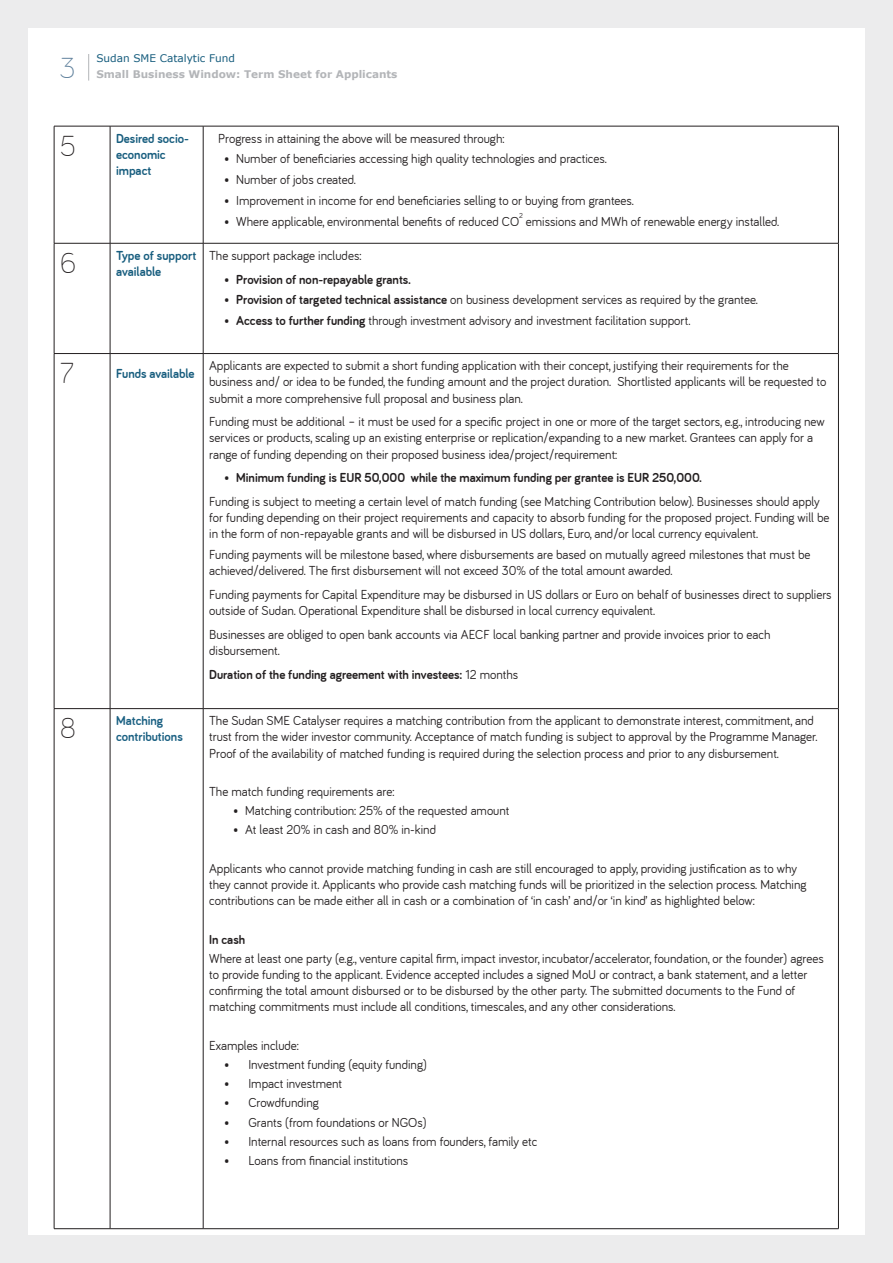
<style>
.page{position:relative;width:893px;height:1263px;background:#fff}
.page>*{position:absolute;margin:0;border:0;box-sizing:border-box;transform-origin:0 0}
.t1{font:300 30px "Bariol";color:#231f20;scale:.95 1}
.t2{font:300 30px "Bariol";color:#5c7e9a}
.t3{font:13.5px/16.2px "Bariol";color:#231f20;scale:.95 1}
.t4{font:700 13.5px "Bariol";color:#231f20;scale:.95 1}
.t5{font:700 13.5px/16.2px "Bariol";color:#175d7e;scale:.95 1}
.t6{font:700 13.5px/16.2px "Bariol";color:#1a6082;scale:.95 1}
.t7{font:700 10.5px "Verdana";color:#b3b5b8}
.t8{font:10.5px "Verdana";color:#175d7e}
.t9{font:7.5px "Bariol";color:#231f20;scale:.95 1}
.s1{font-weight:700}
.s2{font-weight:400}
</style>
<div class="page">
<div style="left:0;top:0;width:893px;height:28px;background:#ececed"></div>
<div style="left:0;top:1235px;width:893px;height:28px;background:#ececed"></div>
<div style="left:0;top:0;width:28px;height:1263px;background:#ececed"></div>
<div style="left:865px;top:0;width:28px;height:1263px;background:#ececed"></div>
<svg style="left:88px;top:54px;width:1px;height:27px"></svg>
<hr style="left:54px;top:126px;width:56px;height:1px;background:#231f20">
<hr style="left:110px;top:126px;width:93px;height:1px;background:#231f20">
<hr style="left:203px;top:126px;width:635px;height:1px;background:#231f20">
<hr style="left:203px;top:126px;width:1px;height:117px;background:#231f20">
<hr style="left:54px;top:243px;width:56px;height:1px;background:#231f20">
<hr style="left:110px;top:243px;width:93px;height:1px;background:#231f20">
<hr style="left:203px;top:243px;width:635px;height:1px;background:#231f20">
<hr style="left:203px;top:243px;width:1px;height:110px;background:#231f20">
<hr style="left:54px;top:353px;width:56px;height:1px;background:#231f20">
<hr style="left:110px;top:353px;width:93px;height:1px;background:#231f20">
<hr style="left:203px;top:353px;width:635px;height:1px;background:#231f20">
<hr style="left:203px;top:354px;width:1px;height:354px;background:#231f20">
<hr style="left:54px;top:708px;width:56px;height:1px;background:#231f20">
<hr style="left:110px;top:708px;width:93px;height:1px;background:#231f20">
<hr style="left:203px;top:708px;width:635px;height:1px;background:#231f20">
<hr style="left:203px;top:709px;width:1px;height:519px;background:#231f20">
<hr style="left:54px;top:1228px;width:56px;height:1px;background:#231f20">
<hr style="left:110px;top:1228px;width:93px;height:1px;background:#231f20">
<hr style="left:203px;top:1228px;width:635px;height:1px;background:#231f20">
<hr style="left:54px;top:126px;width:1px;height:117px;background:#231f20">
<hr style="left:110px;top:126px;width:1px;height:117px;background:#231f20">
<hr style="left:838px;top:126px;width:1px;height:117px;background:#231f20">
<hr style="left:54px;top:243px;width:1px;height:110px;background:#231f20">
<hr style="left:110px;top:243px;width:1px;height:110px;background:#231f20">
<hr style="left:838px;top:243px;width:1px;height:110px;background:#231f20">
<hr style="left:54px;top:354px;width:1px;height:354px;background:#231f20">
<hr style="left:110px;top:354px;width:1px;height:354px;background:#231f20">
<hr style="left:838px;top:354px;width:1px;height:354px;background:#231f20">
<hr style="left:54px;top:709px;width:1px;height:519px;background:#231f20">
<hr style="left:110px;top:709px;width:1px;height:519px;background:#231f20">
<hr style="left:838px;top:709px;width:1px;height:519px;background:#231f20">
<p class="t2" style="left:59px;top:51px;width:18px">3</p>
<p class="t8" style="left:96px;top:51px;width:140px">Sudan SME Catalytic Fund</p>
<p class="t7" style="left:96px;top:67px;width:303px">Small Business Window: Term Sheet for Applicants</p>
<p class="t1" style="left:60px;top:129px;width:18px">5</p>
<p class="t5" style="left:116px;top:130px;width:78px">Desired socio&shy;economic impact</p>
<p class="t3" style="left:218px;top:130px;width:303px">Progress in attaining the above will be measured through:</p>
<p class="t3" style="left:224px;top:151px;width:404px">• Number of beneficiaries accessing high quality technologies and practices.</p>
<p class="t3" style="left:224px;top:172px;width:140px">• Number of jobs created.</p>
<p class="t3" style="left:224px;top:192px;width:433px">• Improvement in income for end beneficiaries selling to or buying from grantees.</p>
<p class="t3" style="left:224px;top:213px;width:312px">• Where applicable, environmental benefits of reduced CO</p>
<p class="t9" style="left:519px;top:211px;width:5px">2</p>
<p class="t3" style="left:526px;top:213px;width:268px">emissions and MWh of renewable energy installed.</p>
<p class="t1" style="left:60px;top:246px;width:18px">6</p>
<p class="t5" style="left:116px;top:247px;width:86px">Type of support available</p>
<p class="t3" style="left:209px;top:247px;width:162px">The support package includes:</p>
<p class="t4" style="left:224px;top:271px;width:198px">• Provision of non-repayable grants.</p>
<p class="t3" style="left:224px;top:292px;width:563px"><span class="s1">• Provision of targeted technical assistance</span> on business development services as required by the grantee.</p>
<p class="t3" style="left:224px;top:312px;width:492px"><span class="s1">• Access to further funding</span> through investment advisory and investment facilitation support.</p>
<p class="t1" style="left:60px;top:356px;width:16px">7</p>
<p class="t5" style="left:116px;top:365px;width:84px">Funds available</p>
<p class="t3" style="left:209px;top:357px;width:651px">Applicants are expected to submit a short funding application with their concept, justifying their requirements for the business and/ or idea to be funded, the funding amount and the project duration. Shortlisted applicants will be requested to submit a more comprehensive full proposal and business plan.</p>
<p class="t3" style="left:209px;top:414px;width:649px">Funding must be additional – it must be used for a specific project in one or more of the target sectors, e.g., introducing new services or products, scaling up an existing enterprise or replication/expanding to a new market. Grantees can apply for a range of funding depending on their proposed business idea/project/requirement:</p>
<p class="t4" style="left:224px;top:470px;width:504px">• Minimum funding is EUR 50,000 while the maximum funding per grantee is EUR 250,000.</p>
<p class="t3" style="left:209px;top:493px;width:654px">Funding is subject to meeting a certain level of match funding (see Matching Contribution below). Businesses should apply for funding depending on their project requirements and capacity to absorb funding for the proposed project. Funding will be in the form of non-repayable grants and will be disbursed in US dollars, Euro, and/or local currency equivalent.</p>
<p class="t3" style="left:209px;top:546px;width:634px">Funding payments will be milestone based, where disbursements are based on mutually agreed milestones that must be achieved/delivered. The first disbursement will not exceed 30% of the total amount awarded.</p>
<p class="t3" style="left:209px;top:586px;width:657px">Funding payments for Capital Expenditure may be disbursed in US dollars or Euro on behalf of businesses direct to suppliers outside of Sudan. Operational Expenditure shall be disbursed in local currency equivalent.</p>
<p class="t3" style="left:209px;top:626px;width:592px">Businesses are obliged to open bank accounts via AECF local banking partner and provide invoices prior to each disbursement.</p>
<p class="t4" style="left:209px;top:667px;width:327px">Duration of the funding agreement with investees: <span class="s2">12 months</span></p>
<p class="t1" style="left:60px;top:711px;width:18px">8</p>
<p class="t6" style="left:116px;top:713px;width:72px">Matching contributions</p>
<p class="t3" style="left:209px;top:713px;width:642px">The Sudan SME Catalyser requires a matching contribution from the applicant to demonstrate interest, commitment, and trust from the wider investor community. Acceptance of match funding is subject to approval by the Programme Manager.<br>Proof of the availability of matched funding is required during the selection process and prior to any disbursement.</p>
<p class="t3" style="left:209px;top:783px;width:196px">The match funding requirements are:</p>
<p class="t3" style="left:233px;top:803px;width:292px">• Matching contribution: 25% of the requested amount</p>
<p class="t3" style="left:233px;top:822px;width:215px">• At least 20% in cash and 80% in-kind</p>
<p class="t3" style="left:209px;top:860px;width:630px">Applicants who cannot provide matching funding in cash are still encouraged to apply, providing justification as to why they cannot provide it. Applicants who provide cash matching funds will be prioritized in the selection process. Matching contributions can be made either all in cash or a combination of ‘in cash’ and/or ‘in kind’ as highlighted below:</p>
<p class="t4" style="left:209px;top:931px;width:39px">In cash</p>
<p class="t3" style="left:209px;top:950px;width:648px">Where at least one party (e.g., venture capital firm, impact investor, incubator/accelerator, foundation, or the founder) agrees to provide funding to the applicant. Evidence accepted includes a signed MoU or contract, a bank statement, and a letter confirming the total amount disbursed or to be disbursed by the other party. The submitted documents to the Fund of matching commitments must include all conditions, timescales, and any other considerations.</p>
<p class="t3" style="left:209px;top:1037px;width:96px">Examples include:</p>
<p class="t3" style="left:224px;top:1056px;width:215px">• Investment funding (equity funding)</p>
<p class="t3" style="left:224px;top:1076px;width:126px">• Impact investment</p>
<p class="t3" style="left:224px;top:1095px;width:101px">• Crowdfunding</p>
<p class="t3" style="left:224px;top:1114px;width:215px">• Grants (from foundations or NGOs)</p>
<p class="t3" style="left:224px;top:1133px;width:331px">• Internal resources such as loans from founders, family etc</p>
<p class="t3" style="left:224px;top:1152px;width:195px">• Loans from financial institutions</p>
</div>
